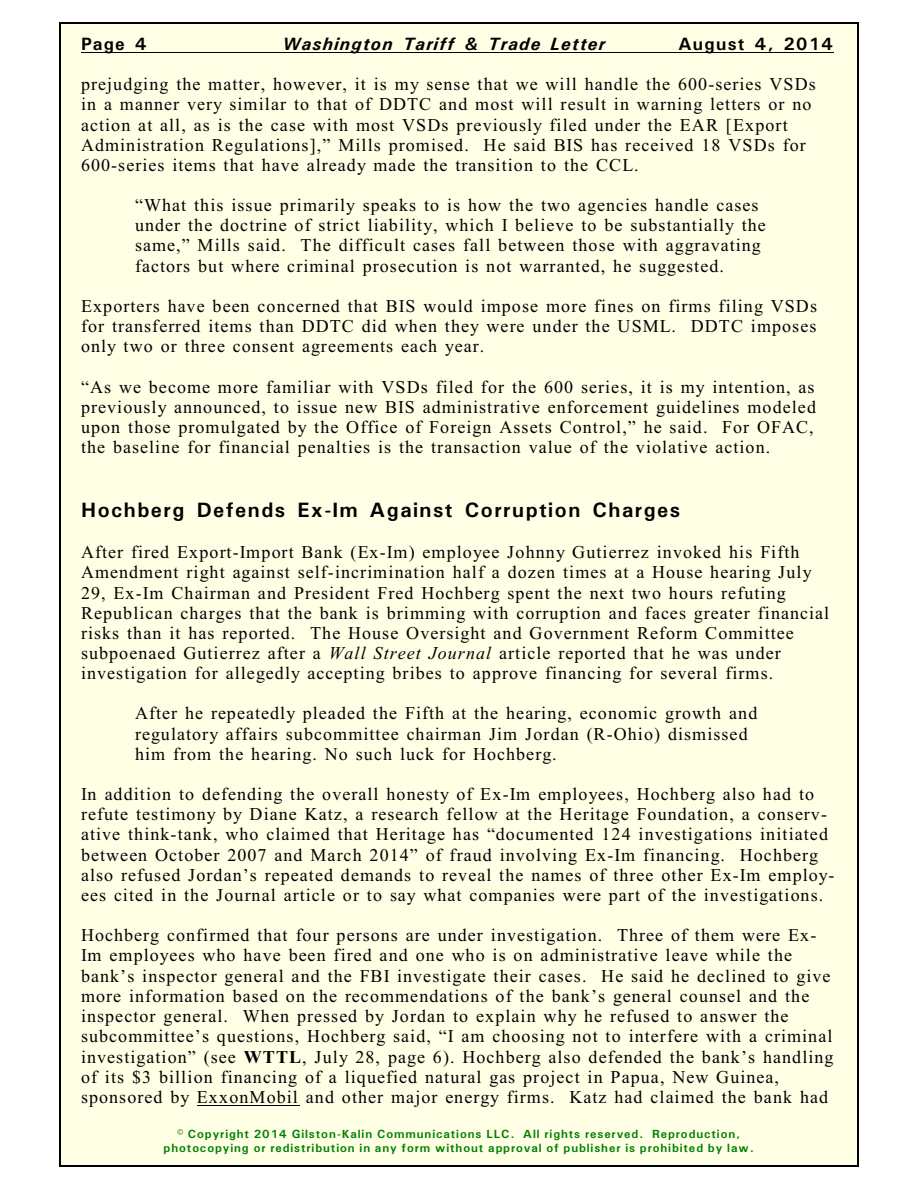
<style>
.page{position:relative;width:918px;height:1188px;background:#fff}
.page>*{position:absolute;margin:0;border:0;box-sizing:border-box;transform-origin:0 0}
.t1{font:700 21px "Univers";letter-spacing:.07em;color:#000}
.t2{font:18px/20.1px "Times New Roman";letter-spacing:.06em;color:#000}
.t3{font:italic 700 18px "Univers";letter-spacing:.065em;color:#000}
.t4{font:700 18px "Univers";letter-spacing:.075em;color:#000}
.t5{font:700 12px/13.6px "Univers";letter-spacing:.075em;color:#008000;text-align:center}
.s1{font-style:italic}
.s2{font-weight:700}
</style>
<div class="page">
<div style="left:59px;top:23px;width:800px;height:1143px;background:#ffffe6"></div>
<hr style="left:59px;top:23px;width:1px;height:1143px;background:#000">
<hr style="left:857px;top:23px;width:2px;height:1143px;background:#000">
<hr style="left:59px;top:23px;width:799px;height:1px;background:#000">
<hr style="left:59px;top:1165px;width:799px;height:1px;background:#000">
<hr style="left:81px;top:52px;width:753px;height:1px;background:#000">
<hr style="left:197px;top:1105px;width:102px;height:1px;background:#000">
<p class="t4" style="left:81px;top:38px;width:67px">Page 4</p>
<p class="t3" style="left:283px;top:38px;width:324px">Washington Tariff &amp; Trade Letter</p>
<p class="t4" style="left:679px;top:38px;width:156px">August 4, 2014</p>
<p class="t2" style="left:81px;top:76px;width:736px">prejudging the matter, however, it is my sense that we will handle the 600-series VSDs in a manner very similar to that of DDTC and most will result in warning letters or no action at all, as is the case with most VSDs previously filed under the EAR [Export Administration Regulations],” Mills promised. He said BIS has received 18 VSDs for 600-series items that have already made the transition to the CCL.</p>
<p class="t2" style="left:135px;top:197px;width:632px">“What this issue primarily speaks to is how the two agencies handle cases under the doctrine of strict liability, which I believe to be substantially the same,” Mills said. The difficult cases fall between those with aggravating factors but where criminal prosecution is not warranted, he suggested.</p>
<p class="t2" style="left:81px;top:298px;width:738px;text-align:justify">Exporters have been concerned that BIS would impose more fines on firms filing VSDs for transferred items than DDTC did when they were under the USML. DDTC imposes only two or three consent agreements each year.</p>
<p class="t2" style="left:81px;top:378px;width:737px">“As we become more familiar with VSDs filed for the 600 series, it is my intention, as previously announced, to issue new BIS administrative enforcement guidelines modeled upon those promulgated by the Office of Foreign Assets Control,” he said. For OFAC, the baseline for financial penalties is the transaction value of the violative action.</p>
<p class="t1" style="left:81px;top:503px;width:601px">Hochberg Defends Ex-Im Against Corruption Charges</p>
<p class="t2" style="left:81px;top:544px;width:750px">After fired Export-Import Bank (Ex-Im) employee Johnny Gutierrez invoked his Fifth Amendment right against self-incrimination half a dozen times at a House hearing July 29, Ex-Im Chairman and President Fred Hochberg spent the next two hours refuting Republican charges that the bank is brimming with corruption and faces greater financial risks than it has reported. The House Oversight and Government Reform Committee subpoenaed Gutierrez after a <span class="s1">Wall Street Journal</span> article reported that he was under investigation for allegedly accepting bribes to approve financing for several firms.</p>
<p class="t2" style="left:135px;top:705px;width:624px">After he repeatedly pleaded the Fifth at the hearing, economic growth and regulatory affairs subcommittee chairman Jim Jordan (R-Ohio) dismissed him from the hearing. No such luck for Hochberg.</p>
<p class="t2" style="left:81px;top:786px;width:755px">In addition to defending the overall honesty of Ex-Im employees, Hochberg also had to refute testimony by Diane Katz, a research fellow at the Heritage Foundation, a conserv&shy;ative think-tank, who claimed that Heritage has “documented 124 investigations initiated between October 2007 and March 2014” of fraud involving Ex-Im financing. Hochberg also refused Jordan’s repeated demands to reveal the names of three other Ex-Im employ&shy;ees cited in the Journal article or to say what companies were part of the investigations.</p>
<p class="t2" style="left:81px;top:927px;width:754px">Hochberg confirmed that four persons are under investigation. Three of them were Ex-Im employees who have been fired and one who is on administrative leave while the bank’s inspector general and the FBI investigate their cases. He said he declined to give more information based on the recommendations of the bank’s general counsel and the inspector general. When pressed by Jordan to explain why he refused to answer the subcommittee’s questions, Hochberg said, “I am choosing not to interfere with a criminal investigation” (see <span class="s2">WTTL</span>, July 28, page 6). Hochberg also defended the bank’s handling of its $3 billion financing of a liquefied natural gas project in Papua, New Guinea, sponsored by ExxonMobil and other major energy firms. Katz had claimed the bank had</p>
<p class="t5" style="left:164px;top:1128px;width:592px">© Copyright 2014 Gilston-Kalin Communications LLC. All rights reserved. Reproduction, photocopying or redistribution in any form without approval of publisher is prohibited by law.</p>
</div>
